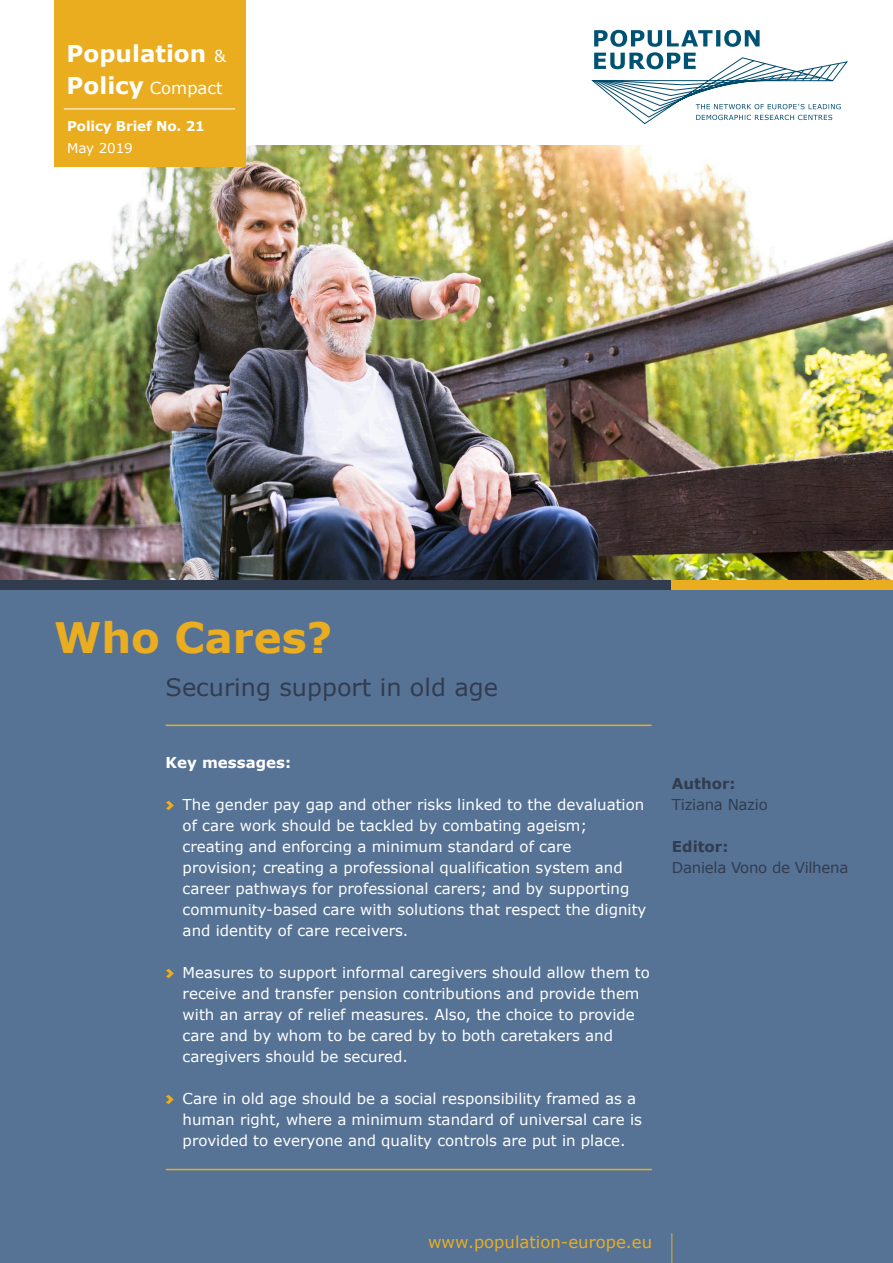
<style>
.page{position:relative;width:893px;height:1263px;background:#fff}
.page>*{position:absolute;margin:0;border:0;box-sizing:border-box;transform-origin:0 0}
.Titel_der_Ausgabe{font:700 42px "Verdana";color:#eaad20}
.Subline_Titel{font:24px "Verdana";color:#323c4f}
.t1{font:700 23.1px "Verdana";color:#fff}
.t2{font:16.5px "Verdana";color:#eaad20}
.t3{font:16.5px "Verdana";color:#fff}
.Titel_Fließtext_weiß{font:15px/21px "Verdana";color:#fff}
.Titel_Fließtext_blau{font:15px "Verdana";letter-spacing:-.02em;color:#323c4f}
.t4{font:700 15px "Verdana";color:#323c4f}
.t5{font:700 15px "Verdana";color:#fff}
.t6{font:700 13.5px "Verdana";letter-spacing:-.01em;color:#fff}
.t7{font:13.5px "Verdana";letter-spacing:-.01em;color:#fff}
.s1{font-weight:400;font-size:16.5px}
.s2{font-weight:700;font-size:23.1px}
</style>
<div class="page">
<div style="left:0;top:590px;width:893px;height:673px;background:#567396"></div>
<div style="left:672px;top:579px;width:221px;height:11px;background:#eaad20"></div>
<hr style="left:671px;top:1233px;width:1px;height:30px;background:#eaad20">
<div style="left:0;top:579px;width:670px;height:11px;background:#323c4f"></div>
<svg style="left:591px;top:30px;width:257px;height:94px"></svg>
<hr style="left:166px;top:1169px;width:486px;height:1px;background:#eaad20">
<hr style="left:166px;top:725px;width:486px;height:1px;background:#eaad20">
<svg style="left:166px;top:801px;width:8px;height:9px"></svg>
<svg style="left:166px;top:969px;width:8px;height:9px"></svg>
<svg style="left:166px;top:1095px;width:8px;height:9px"></svg>
<img style="left:0;top:146px;width:893px;height:433px">
<div style="left:54px;top:0;width:191px;height:166px;background:#eaad20"></div>
<hr style="left:64px;top:109px;width:171px;height:1px;background:#fff">
<h3 class="t1" style="left:67px;top:37px;width:161px">Population <span class="s1">&amp;</span></h3>
<p class="t3" style="left:67px;top:77px;width:158px"><span class="s2">Policy</span> Compact</p>
<p class="t6" style="left:67px;top:117px;width:139px">Policy Brief No. 21</p>
<p class="t7" style="left:67px;top:139px;width:67px">May 2019</p>
<p class="Titel_der_Ausgabe" style="left:54px;top:608px;width:280px">Who Cares?</p>
<p class="Subline_Titel" style="left:166px;top:671px;width:334px">Securing support in old age</p>
<p class="t5" style="left:166px;top:752px;width:127px">Key messages:</p>
<p class="Titel_Fließtext_weiß" style="left:183px;top:794px;width:465px">The gender pay gap and other risks linked to the devaluation of care work should be tackled by combating ageism; creating and enforcing a minimum standard of care provision; creating a professional qualification system and career pathways for professional carers; and by supporting community-based care with solutions that respect the dignity and identity of care receivers.</p>
<p class="Titel_Fließtext_weiß" style="left:183px;top:962px;width:469px">Measures to support informal caregivers should allow them to receive and transfer pension contributions and provide them with an array of relief measures. Also, the choice to provide care and by whom to be cared by to both caretakers and caregivers should be secured.</p>
<p class="Titel_Fließtext_weiß" style="left:183px;top:1088px;width:461px">Care in old age should be a social responsibility framed as a human right, where a minimum standard of universal care is provided to everyone and quality controls are put in place.</p>
<p class="t4" style="left:672px;top:773px;width:65px">Author:</p>
<p class="Titel_Fließtext_blau" style="left:672px;top:794px;width:97px">Tiziana Nazio</p>
<p class="t4" style="left:672px;top:836px;width:58px">Editor:</p>
<p class="Titel_Fließtext_blau" style="left:672px;top:857px;width:178px">Daniela Vono de Vilhena</p>
<p class="t2" style="left:428px;top:1230px;width:226px">www.population-europe.eu</p>
</div>
